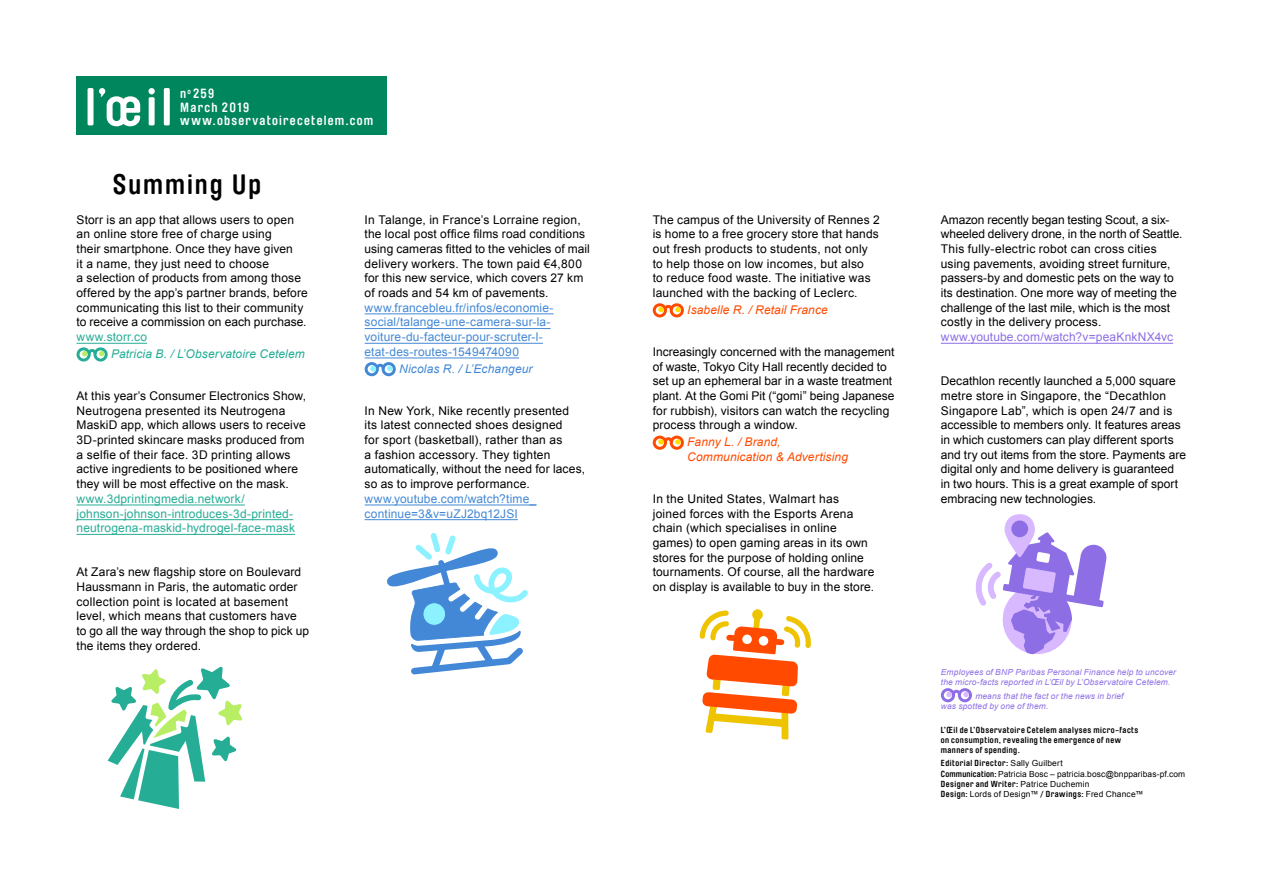
<style>
.page{position:relative;width:1263px;height:893px;background:#fff}
.page>*{position:absolute;margin:0;border:0;box-sizing:border-box;transform-origin:0 0}
.t1{font:700 27.75px "Brauer Neue";letter-spacing:.075em;color:#000}
.t2{font:700 13.2px/13.5px "Brauer Neue";letter-spacing:.09em;color:#fff}
.t3{font:12px/14.7px "Arial";letter-spacing:.01em;color:#000}
.t4{font:12px/14.7px "Arial";letter-spacing:.01em;color:#4388d6}
.t5{font:12px/14.7px "Arial";letter-spacing:.015em;color:#25ad95}
.t6{font:italic 12px/14.7px "Arial";letter-spacing:.01em;color:#ff4a00}
.t7{font:12px "Arial";letter-spacing:.01em;color:#8d6ee5}
.t8{font:italic 12px "Arial";letter-spacing:.01em;color:#25ad95}
.t9{font:italic 12px "Arial";letter-spacing:.01em;color:#4388d6}
.t10{font:700 8.7px/10.2px "Brauer Neue";letter-spacing:.05em;color:#000}
.t11{font:italic 8.4px/10.2px "Arial";letter-spacing:.02em;color:#8d6ee5}
.t12{font:8.4px "Arial";letter-spacing:.015em;color:#000}
.s1{font-family:"Arial";font-weight:400;font-size:8.4px}
.s2{font-family:"Brauer Neue";font-weight:700;font-size:8.7px}
</style>
<div class="page">
<hr style="left:77px;top:343px;width:70px;height:1px;background:#25ad95">
<hr style="left:77px;top:505px;width:168px;height:1px;background:#25ad95">
<hr style="left:77px;top:519px;width:216px;height:1px;background:#25ad95">
<hr style="left:77px;top:534px;width:218px;height:1px;background:#25ad95">
<div style="left:77px;top:347px;width:14px;height:15px;border:3px solid #25ad95;border-radius:50%"></div>
<div style="left:94px;top:347px;width:14px;height:15px;border:3px solid #25ad95;border-radius:50%"></div>
<svg style="left:82px;top:348px;width:22px;height:8px"></svg>
<hr style="left:365px;top:313px;width:189px;height:1px;background:#4388d6">
<hr style="left:365px;top:328px;width:186px;height:1px;background:#4388d6">
<hr style="left:365px;top:343px;width:178px;height:1px;background:#4388d6">
<hr style="left:365px;top:358px;width:154px;height:1px;background:#4388d6">
<hr style="left:365px;top:505px;width:171px;height:1px;background:#4388d6">
<hr style="left:365px;top:519px;width:153px;height:1px;background:#4388d6">
<div style="left:365px;top:362px;width:14px;height:14px;border:3px solid #4388d6;border-radius:50%"></div>
<div style="left:382px;top:362px;width:14px;height:14px;border:3px solid #4388d6;border-radius:50%"></div>
<svg style="left:370px;top:362px;width:23px;height:10px"></svg>
<div style="left:653px;top:303px;width:14px;height:14px;border:3px solid #ff4a00;border-radius:50%"></div>
<div style="left:670px;top:303px;width:14px;height:14px;border:3px solid #ff4a00;border-radius:50%"></div>
<svg style="left:658px;top:303px;width:23px;height:9px"></svg>
<div style="left:653px;top:436px;width:14px;height:14px;border:3px solid #ff4a00;border-radius:50%"></div>
<div style="left:670px;top:436px;width:14px;height:14px;border:3px solid #ff4a00;border-radius:50%"></div>
<svg style="left:658px;top:436px;width:23px;height:9px"></svg>
<hr style="left:941px;top:343px;width:232px;height:1px;background:#8d6ee5">
<svg style="left:975px;top:514px;width:132px;height:141px"></svg>
<svg style="left:387px;top:533px;width:141px;height:142px"></svg>
<svg style="left:700px;top:610px;width:111px;height:130px"></svg>
<div style="left:77px;top:77px;width:310px;height:58px;background:#00865c"></div>
<svg style="left:88px;top:88px;width:82px;height:38px"></svg>
<div style="left:941px;top:688px;width:14px;height:14px;border:3px solid #8d6ee5;border-radius:50%"></div>
<div style="left:958px;top:688px;width:14px;height:14px;border:3px solid #8d6ee5;border-radius:50%"></div>
<svg style="left:946px;top:688px;width:23px;height:9px"></svg>
<svg style="left:107px;top:666px;width:136px;height:143px"></svg>
<p class="t2" style="left:180px;top:87px;width:195px">n<sup>o</sup> 259<br>March 2019 www.observatoirecetelem.com</p>
<h1 class="t1" style="left:113px;top:169px;width:150px">Summing Up</h1>
<p class="t3" style="left:77px;top:212px;width:233px">Storr is an app that allows users to open an online store free of charge using<br>their smartphone. Once they have given<br>it a name, they just need to choose<br>a selection of products from among those offered by the app’s partner brands, before communicating this list to their community to receive a commission on each purchase.</p>
<p class="t5" style="left:77px;top:330px;width:72px">www.storr.co</p>
<p class="t8" style="left:111px;top:346px;width:195px">Patricia B. / L’Observatoire Cetelem</p>
<p class="t3" style="left:77px;top:389px;width:231px">At this year’s Consumer Electronics Show, Neutrogena presented its Neutrogena MaskiD app, which allows users to receive 3D-printed skincare masks produced from a selfie of their face. 3D printing allows active ingredients to be positioned where they will be most effective on the mask.</p>
<p class="t5" style="left:77px;top:491px;width:220px">www.3dprintingmedia.network/ johnson-johnson-introduces-3d-printed&shy;neutrogena-maskid-hydrogel-face-mask</p>
<p class="t3" style="left:77px;top:565px;width:234px">At Zara’s new flagship store on Boulevard Haussmann in Paris, the automatic order collection point is located at basement level, which means that customers have to go all the way through the shop to pick up the items they ordered.</p>
<p class="t3" style="left:365px;top:212px;width:227px">In Talange, in France’s Lorraine region, the local post office films road conditions using cameras fitted to the vehicles of mail delivery workers. The town paid €4,800 for this new service, which covers 27 km of roads and 54 km of pavements.</p>
<p class="t4" style="left:365px;top:300px;width:190px">www.francebleu.fr/infos/economie&shy;social/talange-une-camera-sur-la&shy;voiture-du-facteur-pour-scruter-l&shy;etat-des-routes-1549474090</p>
<p class="t9" style="left:399px;top:361px;width:135px">Nicolas R. / L’Echangeur</p>
<p class="t3" style="left:365px;top:403px;width:222px">In New York, Nike recently presented<br>its latest connected shoes designed<br>for sport (basketball), rather than as<br>a fashion accessory. They tighten automatically, without the need for laces, so as to improve performance.</p>
<p class="t4" style="left:365px;top:491px;width:173px">www.youtube.com/watch?time_ continue=3&amp;v=uZJ2bq12JSI</p>
<p class="t3" style="left:653px;top:212px;width:228px">The campus of the University of Rennes 2 is home to a free grocery store that hands out fresh products to students, not only to help those on low incomes, but also<br>to reduce food waste. The initiative was launched with the backing of Leclerc.</p>
<p class="t6" style="left:687px;top:302px;width:142px">Isabelle R. / Retail France</p>
<p class="t3" style="left:653px;top:344px;width:243px">Increasingly concerned with the management of waste, Tokyo City Hall recently decided to set up an ephemeral bar in a waste treatment plant. At the Gomi Pit (“gomi” being Japanese for rubbish), visitors can watch the recycling process through a window.</p>
<p class="t6" style="left:687px;top:435px;width:162px">Fanny L. / Brand,<br>Communication &amp; Advertising</p>
<p class="t3" style="left:653px;top:491px;width:223px">In the United States, Walmart has joined forces with the Esports Arena chain (which specialises in online games) to open gaming areas in its own stores for the purpose of holding online tournaments. Of course, all the hardware on display is available to buy in the store.</p>
<p class="t3" style="left:941px;top:212px;width:243px">Amazon recently began testing Scout, a six&shy;wheeled delivery drone, in the north of Seattle.<br>This fully-electric robot can cross cities using pavements, avoiding street furniture, passers-by and domestic pets on the way to its destination. One more way of meeting the challenge of the last mile, which is the most costly in the delivery process.</p>
<p class="t7" style="left:941px;top:329px;width:234px">www.youtube.com/watch?v=peaKnkNX4vc</p>
<p class="t3" style="left:941px;top:374px;width:247px">Decathlon recently launched a 5,000 square metre store in Singapore, the “Decathlon Singapore Lab”, which is open 24/7 and is accessible to members only. It features areas in which customers can play different sports and try out items from the store. Payments are digital only and home delivery is guaranteed in two hours. This is a great example of sport embracing new technologies.</p>
<p class="t11" style="left:941px;top:667px;width:237px">Employees of BNP Paribas Personal Finance help to uncover the micro-facts reported in L’Œil by L’Observatoire Cetelem.</p>
<p class="t11" style="left:941px;top:691px;width:184px;text-indent:34px">means that the fact or the news in brief was spotted by one of them.</p>
<p class="t10" style="left:941px;top:724px;width:199px">L’Œil de L’Observatoire Cetelem analyses micro‑facts on consumption, revealing the emergence of new manners of spending.</p>
<p class="t10" style="left:941px;top:758px;width:123px">Editorial Director: <span class="s1">Sally Guilbert</span></p>
<p class="t12" style="left:941px;top:768px;width:246px"><span class="s2">Communication:</span> Patricia Bosc – patricia.bosc@bnpparibas-pf.com</p>
<p class="t10" style="left:941px;top:779px;width:150px">Designer and Writer: <span class="s1">Patrice Duchemin</span></p>
<p class="t12" style="left:941px;top:788px;width:204px"><span class="s2">Design:</span> Lords of Design™ <span class="s2">/ Drawings:</span> Fred Chance™</p>
</div>
